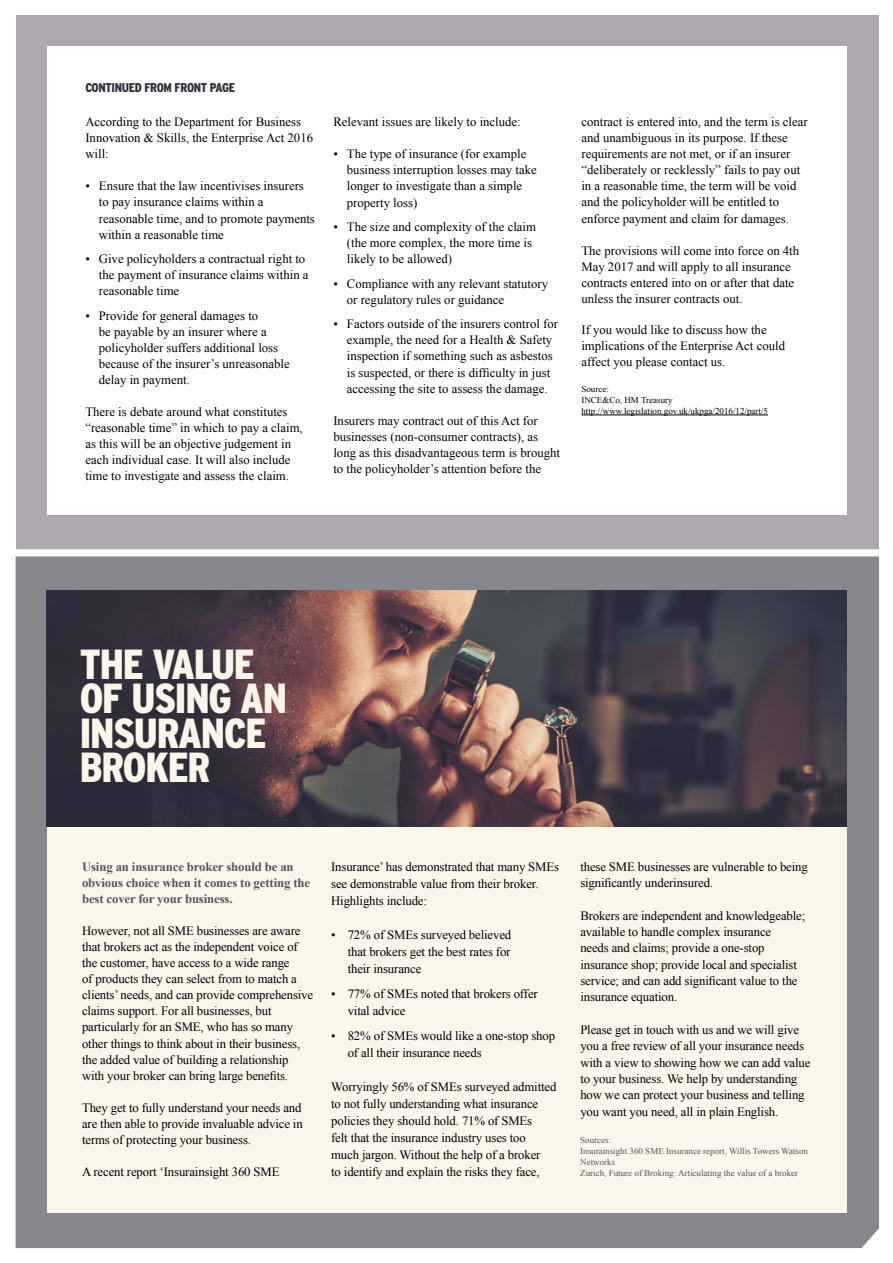
<style>
.page{position:relative;width:893px;height:1263px;background:#fff}
.page>*{position:absolute;margin:0;border:0;box-sizing:border-box;transform-origin:0 0}
.t1{font:900 condensed 42px/34.5px "Interstate";letter-spacing:-.03em;color:#faf6ea}
.t2{font:12.75px/16px "Times New Roman";color:#000}
.t3{font:700 12.75px/16px "Times New Roman";letter-spacing:-.01em;color:#55555b}
.t4{font:900 condensed 12.75px "Interstate";letter-spacing:-.03em;color:#353542}
.t5{font:9px/11.1px "Times New Roman";color:#55555b}
.t6{font:9px/10.8px "Times New Roman";color:#000}
</style>
<div class="page">
<svg style="left:15px;top:15px;width:864px;height:549px;background:#b1aeb3"></svg>
<div style="left:16px;top:556px;width:863px;height:692px;background:#86888d"></div>
<div style="left:47px;top:827px;width:800px;height:386px;background:#faf6ea"></div>
<div style="left:47px;top:46px;width:800px;height:469px;background:#fff"></div>
<hr style="left:581px;top:415px;width:187px;height:1px;background:#000">
<img style="left:47px;top:591px;width:800px;height:236px">
<p class="t4" style="left:85px;top:79px;width:151px">CONTINUED FROM FRONT PAGE</p>
<p class="t2" style="left:85px;top:114px;width:229px">According to the Department for Business<br>Innovation &amp; Skills, the Enterprise Act 2016 will:</p>
<p class="t2" style="left:99px;top:178px;width:218px;text-indent:-14px">• Ensure that the law incentivises insurers to pay insurance claims within a reasonable time, and to promote payments within a reasonable time</p>
<p class="t2" style="left:99px;top:251px;width:211px;text-indent:-14px">• Give policyholders a contractual right to the payment of insurance claims within a reasonable time</p>
<p class="t2" style="left:99px;top:307px;width:192px;text-indent:-14px">• Provide for general damages to<br>be payable by an insurer where a policyholder suffers additional loss because of the insurer’s unreasonable delay in payment.</p>
<p class="t2" style="left:85px;top:404px;width:219px">There is debate around what constitutes “reasonable time” in which to pay a claim, as this will be an objective judgement in each individual case. It will also include time to investigate and assess the claim.</p>
<p class="t2" style="left:333px;top:114px;width:189px">Relevant issues are likely to include:</p>
<p class="t2" style="left:347px;top:146px;width:191px;text-indent:-14px">• The type of insurance (for example business interruption losses may take longer to investigate than a simple property loss)</p>
<p class="t2" style="left:347px;top:219px;width:191px;text-indent:-14px">• The size and complexity of the claim (the more complex, the more time is likely to be allowed)</p>
<p class="t2" style="left:347px;top:275px;width:203px;text-indent:-14px">• Compliance with any relevant statutory or regulatory rules or guidance</p>
<p class="t2" style="left:347px;top:316px;width:213px;text-indent:-14px">• Factors outside of the insurers control for example, the need for a Health &amp; Safety inspection if something such as asbestos is suspected, or there is difficulty in just accessing the site to assess the damage.</p>
<p class="t2" style="left:333px;top:412px;width:228px">Insurers may contract out of this Act for businesses (non-consumer contracts), as long as this disadvantageous term is brought to the policyholder’s attention before the</p>
<p class="t2" style="left:581px;top:114px;width:228px">contract is entered into, and the term is clear and unambiguous in its purpose. If these requirements are not met, or if an insurer “deliberately or recklessly” fails to pay out in a reasonable time, the term will be void and the policyholder will be entitled to enforce payment and claim for damages.</p>
<p class="t2" style="left:581px;top:242px;width:219px">The provisions will come into force on 4th May 2017 and will apply to all insurance contracts entered into on or after that date unless the insurer contracts out.</p>
<p class="t2" style="left:581px;top:322px;width:205px">If you would like to discuss how the implications of the Enterprise Act could affect you please contact us.</p>
<p class="t6" style="left:581px;top:384px;width:188px">Source:<br>INCE&amp;Co, HM Treasury http://www.legislation.gov.uk/ukpga/2016/12/part/5</p>
<h1 class="t1" style="left:80px;top:646px;width:209px">THE VALUE<br>OF USING AN<br>INSURANCE<br>BROKER</h1>
<p class="t3" style="left:82px;top:858px;width:230px">Using an insurance broker should be an obvious choice when it comes to getting the best cover for your business.</p>
<p class="t2" style="left:82px;top:922px;width:233px">However, not all SME businesses are aware that brokers act as the independent voice of the customer, have access to a wide range<br>of products they can select from to match a clients’ needs, and can provide comprehensive claims support. For all businesses, but particularly for an SME, who has so many other things to think about in their business, the added value of building a relationship with your broker can bring large benefits.</p>
<p class="t2" style="left:82px;top:1099px;width:222px;text-align:justify">They get to fully understand your needs and are then able to provide invaluable advice in terms of protecting your business.</p>
<p class="t2" style="left:82px;top:1164px;width:199px">A recent report ‘Insurainsight 360 SME</p>
<p class="t2" style="left:331px;top:858px;width:229px;line-height:17px">Insurance’ has demonstrated that many SMEs see demonstrable value from their broker.<br>Highlights include:</p>
<p class="t2" style="left:348px;top:926px;width:165px;line-height:17px;text-align:justify;text-indent:-16px">• 72% of SMEs surveyed believed that brokers get the best rates for their insurance</p>
<p class="t2" style="left:348px;top:985px;width:192px;line-height:17px;text-indent:-16px">• 77% of SMEs noted that brokers offer vital advice</p>
<p class="t2" style="left:348px;top:1027px;width:209px;line-height:17px;text-indent:-16px">• 82% of SMEs would like a one-stop shop of all their insurance needs</p>
<p class="t2" style="left:331px;top:1078px;width:227px;line-height:17px">Worryingly 56% of SMEs surveyed admitted to not fully understanding what insurance policies they should hold. 71% of SMEs<br>felt that the insurance industry uses too much jargon. Without the help of a broker<br>to identify and explain the risks they face,</p>
<p class="t2" style="left:580px;top:858px;width:229px">these SME businesses are vulnerable to being significantly underinsured.</p>
<p class="t2" style="left:580px;top:907px;width:226px">Brokers are independent and knowledgeable; available to handle complex insurance<br>needs and claims; provide a one-stop insurance shop; provide local and specialist service; and can add significant value to the insurance equation.</p>
<p class="t2" style="left:580px;top:1021px;width:232px">Please get in touch with us and we will give you a free review of all your insurance needs with a view to showing how we can add value to your business. We help by understanding how we can protect your business and telling you want you need, all in plain English.</p>
<p class="t5" style="left:580px;top:1134px;width:229px">Sources:<br>Insurainsight 360 SME Insurance report, Willis Towers Watson Networks<br>Zurich, Future of Broking: Articulating the value of a broker</p>
</div>
